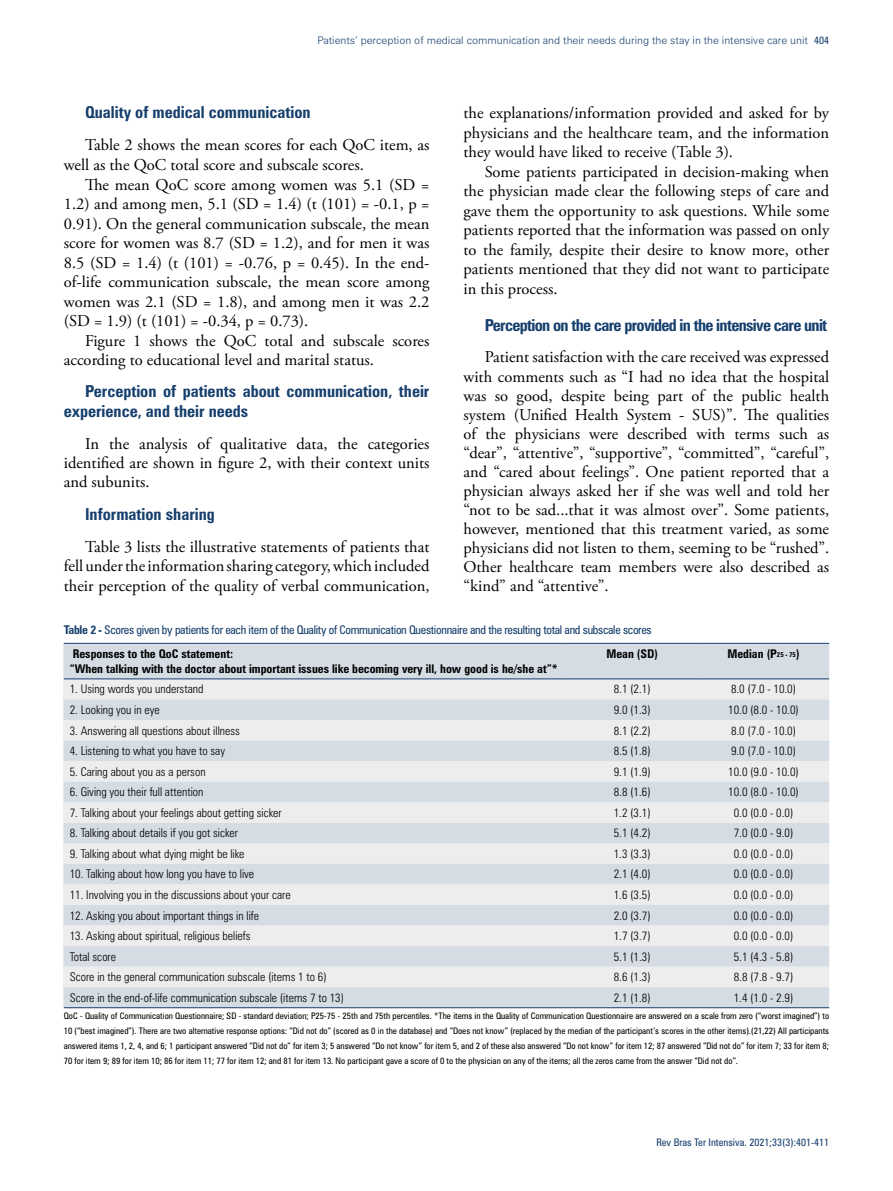
<style>
.page{position:relative;width:893px;height:1191px;background:#fff}
.page>*{position:absolute;margin:0;border:0;box-sizing:border-box;transform-origin:0 0}
.t1{font:16.5px/19.5px "Adobe Garamond Pro";color:#000;text-align:justify}
.t2{font:700 condensed 16.5px/19.5px "Zurich BT";color:#163f6d}
.t3{font:700 condensed 16.5px "Zurich BT";letter-spacing:-.04em;color:#163f6d}
.t4{font:300 condensed 12px "Zurich BT";color:#000}
.t5{font:condensed 12px/23.4px "Zurich BT";letter-spacing:-.025em;color:#163f6d}
.t6{font:700 condensed 12px "Zurich BT";color:#000}
.t7{font:300 10.5px "Zurich BT";color:#163f6d}
.t8{font:condensed 10.5px "Zurich BT";color:#163f6d}
.t9{font:condensed 9px/15px "Zurich BT";color:#000;text-align:justify}
.s1{font-weight:400;font-stretch:condensed}
.s2{font-weight:700}
.s3{font-weight:700;color:#000}
.s4{font-size:6.9px}
</style>
<div class="page">
<div style="left:64px;top:644px;width:765px;height:363px;background:#d5dce4"></div>
<svg style="left:64px;top:679px;width:765px;height:308px;background:#e1e4e8"></svg>
<hr style="left:64px;top:1007px;width:503px;height:1px;background:#163f6d">
<hr style="left:567px;top:1007px;width:131px;height:1px;background:#163f6d">
<hr style="left:698px;top:1007px;width:131px;height:1px;background:#163f6d">
<hr style="left:64px;top:643px;width:503px;height:1px;background:#163f6d">
<hr style="left:567px;top:643px;width:131px;height:1px;background:#163f6d">
<hr style="left:698px;top:643px;width:131px;height:1px;background:#163f6d">
<hr style="left:64px;top:678px;width:503px;height:1px;background:#163f6d">
<hr style="left:567px;top:678px;width:131px;height:1px;background:#163f6d">
<hr style="left:698px;top:678px;width:131px;height:1px;background:#163f6d">
<p class="t7" style="left:318px;top:34px;width:513px">Patients’ perception of medical communication and their needs during the stay in the intensive care unit <span class="s1">404</span></p>
<p class="t2" style="left:85px;top:102px;width:227px">Quality of medical communication</p>
<p class="t1" style="left:64px;top:136px;width:367px;text-indent:21px">Table 2 shows the mean scores for each QoC item, as well as the QoC total score and subscale scores.</p>
<p class="t1" style="left:64px;top:175px;width:367px;text-indent:21px">The mean QoC score among women was 5.1 (SD = 1.2) and among men, 5.1 (SD = 1.4) (t (101) = -0.1, p = 0.91). On the general communication subscale, the mean score for women was 8.7 (SD = 1.2), and for men it was 8.5 (SD = 1.4) (t (101) = -0.76, p = 0.45). In the end&shy;of-life communication subscale, the mean score among women was 2.1 (SD = 1.8), and among men it was 2.2 (SD = 1.9) (t (101) = -0.34, p = 0.73).</p>
<p class="t1" style="left:64px;top:331px;width:367px;text-indent:21px">Figure 1 shows the QoC total and subscale scores according to educational level and marital status.</p>
<p class="t2" style="left:64px;top:381px;width:367px;text-indent:21px">Perception of patients about communication, their experience, and their needs</p>
<p class="t1" style="left:64px;top:434px;width:367px;text-indent:21px">In the analysis of qualitative data, the categories identified are shown in figure 2, with their context units and subunits.</p>
<p class="t2" style="left:85px;top:504px;width:131px">Information sharing</p>
<p class="t1" style="left:64px;top:537px;width:367px;text-indent:21px">Table 3 lists the illustrative statements of patients that fell under the information sharing category, which included their perception of the quality of verbal communication,</p>
<p class="t5" style="left:73px;top:618px;width:580px;text-indent:-9px"><span class="s2">Table 2 -</span> Scores given by patients for each item of the Quality of Communication Questionnaire and the resulting total and subscale scores<br><span class="s3">Responses to the QoC statement:</span></p>
<p class="t6" style="left:70px;top:661px;width:490px">“When talking with the doctor about important issues like becoming very ill, how good is he/she at”*</p>
<p class="t1" style="left:463px;top:104px;width:367px">the explanations/information provided and asked for by physicians and the healthcare team, and the information they would have liked to receive (Table 3).</p>
<p class="t1" style="left:463px;top:162px;width:367px;text-indent:21px">Some patients participated in decision-making when the physician made clear the following steps of care and gave them the opportunity to ask questions. While some patients reported that the information was passed on only to the family, despite their desire to know more, other patients mentioned that they did not want to participate in this process.</p>
<p class="t3" style="left:485px;top:315px;width:344px">Perception on the care provided in the intensive care unit</p>
<p class="t1" style="left:463px;top:348px;width:367px;line-height:19px;text-indent:21px">Patient satisfaction with the care received was expressed with comments such as “I had no idea that the hospital was so good, despite being part of the public health system (Unified Health System - SUS)”. The qualities of the physicians were described with terms such as “dear”, “attentive”, “supportive”, “committed”, “careful”, and “cared about feelings”. One patient reported that a physician always asked her if she was well and told her “not to be sad...that it was almost over”. Some patients, however, mentioned that this treatment varied, as some physicians did not listen to them, seeming to be “rushed”.<br>Other healthcare team members were also described as “kind” and “attentive”.</p>
<p class="t6" style="left:606px;top:646px;width:53px">Mean (SD)</p>
<p class="t6" style="left:727px;top:646px;width:74px">Median (P<span class="s4">25 - 75</span>)</p>
<p class="t4" style="left:70px;top:682px;width:135px">1. Using words you understand</p>
<p class="t4" style="left:614px;top:682px;width:38px">8.1 (2.1)</p>
<p class="t4" style="left:731px;top:682px;width:67px">8.0 (7.0 - 10.0)</p>
<p class="t4" style="left:70px;top:702px;width:91px">2. Looking you in eye</p>
<p class="t4" style="left:614px;top:702px;width:38px">9.0 (1.3)</p>
<p class="t4" style="left:728px;top:702px;width:72px">10.0 (8.0 - 10.0)</p>
<p class="t4" style="left:70px;top:723px;width:172px">3. Answering all questions about illness</p>
<p class="t4" style="left:614px;top:723px;width:38px">8.1 (2.2)</p>
<p class="t4" style="left:731px;top:723px;width:67px">8.0 (7.0 - 10.0)</p>
<p class="t4" style="left:70px;top:743px;width:157px">4. Listening to what you have to say</p>
<p class="t4" style="left:614px;top:743px;width:38px">8.5 (1.8)</p>
<p class="t4" style="left:731px;top:743px;width:67px">9.0 (7.0 - 10.0)</p>
<p class="t4" style="left:70px;top:764px;width:137px">5. Caring about you as a person</p>
<p class="t4" style="left:614px;top:764px;width:38px">9.1 (1.9)</p>
<p class="t4" style="left:728px;top:764px;width:72px">10.0 (9.0 - 10.0)</p>
<p class="t4" style="left:70px;top:784px;width:135px">6. Giving you their full attention</p>
<p class="t4" style="left:614px;top:784px;width:38px">8.8 (1.6)</p>
<p class="t4" style="left:728px;top:784px;width:72px">10.0 (8.0 - 10.0)</p>
<p class="t4" style="left:70px;top:805px;width:213px">7. Talking about your feelings about getting sicker</p>
<p class="t4" style="left:614px;top:805px;width:38px">1.2 (3.1)</p>
<p class="t4" style="left:734px;top:805px;width:61px">0.0 (0.0 - 0.0)</p>
<p class="t4" style="left:70px;top:825px;width:170px">8. Talking about details if you got sicker</p>
<p class="t4" style="left:614px;top:825px;width:38px">5.1 (4.2)</p>
<p class="t4" style="left:734px;top:825px;width:61px">7.0 (0.0 - 9.0)</p>
<p class="t4" style="left:70px;top:846px;width:176px">9. Talking about what dying might be like</p>
<p class="t4" style="left:614px;top:846px;width:38px">1.3 (3.3)</p>
<p class="t4" style="left:734px;top:846px;width:61px">0.0 (0.0 - 0.0)</p>
<p class="t4" style="left:70px;top:867px;width:186px">10. Talking about how long you have to live</p>
<p class="t4" style="left:614px;top:867px;width:38px">2.1 (4.0)</p>
<p class="t4" style="left:734px;top:867px;width:61px">0.0 (0.0 - 0.0)</p>
<p class="t4" style="left:70px;top:887px;width:222px">11. Involving you in the discussions about your care</p>
<p class="t4" style="left:614px;top:887px;width:38px">1.6 (3.5)</p>
<p class="t4" style="left:734px;top:887px;width:61px">0.0 (0.0 - 0.0)</p>
<p class="t4" style="left:70px;top:908px;width:191px">12. Asking you about important things in life</p>
<p class="t4" style="left:614px;top:908px;width:38px">2.0 (3.7)</p>
<p class="t4" style="left:734px;top:908px;width:61px">0.0 (0.0 - 0.0)</p>
<p class="t4" style="left:70px;top:928px;width:182px">13. Asking about spiritual, religious beliefs</p>
<p class="t4" style="left:614px;top:928px;width:38px">1.7 (3.7)</p>
<p class="t4" style="left:734px;top:928px;width:61px">0.0 (0.0 - 0.0)</p>
<p class="t4" style="left:70px;top:949px;width:48px">Total score</p>
<p class="t4" style="left:614px;top:949px;width:38px">5.1 (1.3)</p>
<p class="t4" style="left:734px;top:949px;width:61px">5.1 (4.3 - 5.8)</p>
<p class="t4" style="left:70px;top:969px;width:258px">Score in the general communication subscale (items 1 to 6)</p>
<p class="t4" style="left:614px;top:969px;width:38px">8.6 (1.3)</p>
<p class="t4" style="left:734px;top:969px;width:61px">8.8 (7.8 - 9.7)</p>
<p class="t4" style="left:70px;top:990px;width:276px">Score in the end-of-life communication subscale (items 7 to 13)</p>
<p class="t4" style="left:614px;top:990px;width:38px">2.1 (1.8)</p>
<p class="t4" style="left:734px;top:990px;width:61px">1.4 (1.0 - 2.9)</p>
<p class="t9" style="left:64px;top:1008px;width:767px">QoC - Quality of Communication Questionnaire; SD - standard deviation; P25-75 - 25th and 75th percentiles. *The items in the Quality of Communication Questionnaire are answered on a scale from zero (“worst imagined”) to 10 (“best imagined”). There are two alternative response options: “Did not do” (scored as 0 in the database) and “Does not know” (replaced by the median of the participant’s scores in the other items).(21,22) All participants answered items 1, 2, 4, and 6; 1 participant answered “Did not do” for item 3; 5 answered “Do not know” for item 5, and 2 of these also answered “Do not know” for item 12; 87 answered “Did not do” for item 7; 33 for item 8; 70 for item 9; 89 for item 10; 86 for item 11; 77 for item 12; and 81 for item 13. No participant gave a score of 0 to the physician on any of the items; all the zeros came from the answer “Did not do”.</p>
<p class="t8" style="left:656px;top:1135px;width:174px">Rev Bras Ter Intensiva. 2021;33(3):401-411</p>
</div>
